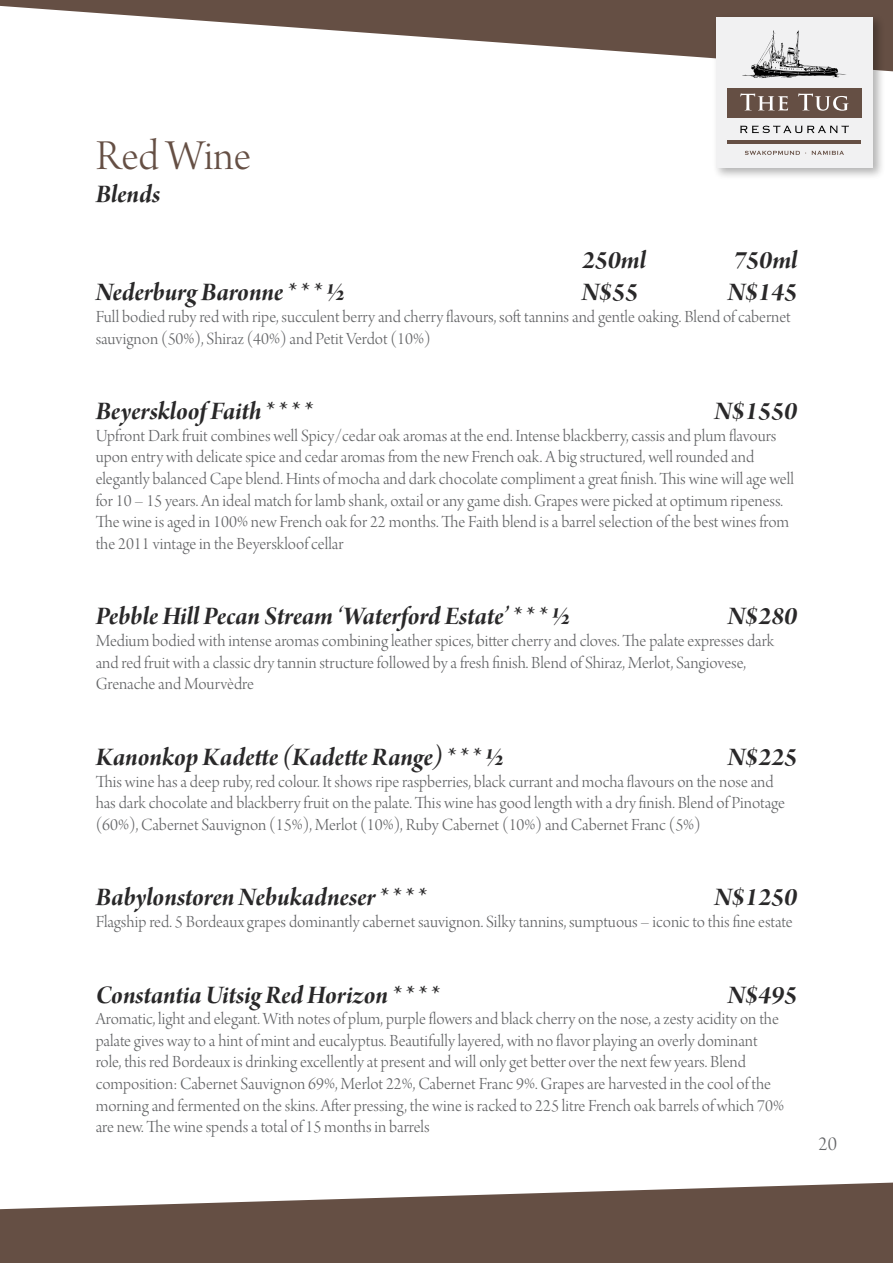
<style>
.page{position:relative;width:893px;height:1263px;background:#fff}
.page>*{position:absolute;margin:0;border:0;box-sizing:border-box;transform-origin:0 0}
.t1{font:45px "Arno Pro Light Display";color:#654f44}
.t2{font:27px "Arno Pro Bold Italic Display";letter-spacing:-.005em;color:#292829}
.t3{font:21px "Arno Pro Light Display";color:#636466}
.t4{font:18px/21.6px "Arno Pro Light Display";color:#636466}
</style>
<div class="page">
<svg style="left:0;top:0;width:893px;height:72px"></svg>
<div style="left:712px;top:13px;width:173px;height:167px;background:#000;opacity:.3"></div>
<div style="left:716px;top:17px;width:157px;height:151px;background:#f1f1f2"></div>
<div style="left:727px;top:88px;width:135px;height:29px;background:#654f44"></div>
<hr style="left:727px;top:140px;width:134px;height:4px;background:#654f44">
<svg style="left:740px;top:125px;width:109px;height:8px"></svg>
<svg style="left:740px;top:93px;width:109px;height:18px"></svg>
<svg style="left:742px;top:30px;width:104px;height:48px"></svg>
<svg style="left:745px;top:151px;width:99px;height:4px"></svg>
<svg style="left:0;top:1182px;width:893px;height:81px;fill:#654f44"></svg>
<h1 class="t1" style="left:96px;top:131px;width:157px">Red Wine</h1>
<h2 class="t2" style="left:96px;top:178px;width:66px">Blends</h2>
<h2 class="t2" style="left:582px;top:245px;width:66px">250ml</h2>
<h2 class="t2" style="left:733px;top:245px;width:66px">750ml</h2>
<h2 class="t2" style="left:96px;top:277px;width:251px">Nederburg Baronne * * * ½</h2>
<h2 class="t2" style="left:582px;top:277px;width:58px">N$55</h2>
<h2 class="t2" style="left:728px;top:277px;width:71px">N$145</h2>
<p class="t4" style="left:96px;top:307px;width:697px">Full bodied ruby red with ripe, succulent berry and cherry flavours, soft tannins and gentle oaking. Blend of cabernet sauvignon (50%), Shiraz (40%) and Petit Verdot (10%)</p>
<h2 class="t2" style="left:96px;top:396px;width:218px">Beyerskloof Faith * * * *</h2>
<h2 class="t2" style="left:715px;top:396px;width:84px">N$1550</h2>
<p class="t4" style="left:96px;top:426px;width:700px">Upfront Dark fruit combines well Spicy/cedar oak aromas at the end. Intense blackberry, cassis and plum flavours upon entry with delicate spice and cedar aromas from the new French oak. A big structured, well rounded and elegantly balanced Cape blend. Hints of mocha and dark chocolate compliment a great finish. This wine will age well for 10 – 15 years. An ideal match for lamb shank, oxtail or any game dish. Grapes were picked at optimum ripeness.<br>The wine is aged in 100% new French oak for 22 months. The Faith blend is a barrel selection of the best wines from the 2011 vintage in the Beyerskloof cellar</p>
<h2 class="t2" style="left:96px;top:601px;width:476px">Pebble Hill Pecan Stream ‘Waterford Estate’ * * * ½</h2>
<h2 class="t2" style="left:728px;top:601px;width:71px">N$280</h2>
<p class="t4" style="left:96px;top:631px;width:680px">Medium bodied with intense aromas combining leather spices, bitter cherry and cloves. The palate expresses dark and red fruit with a classic dry tannin structure followed by a fresh finish. Blend of Shiraz, Merlot, Sangiovese,<br>Grenache and Mourvèdre</p>
<h2 class="t2" style="left:96px;top:742px;width:410px">Kanonkop Kadette (Kadette Range) * * * ½</h2>
<h2 class="t2" style="left:728px;top:742px;width:71px">N$225</h2>
<p class="t4" style="left:96px;top:771px;width:691px">This wine has a deep ruby, red colour. It shows ripe raspberries, black currant and mocha flavours on the nose and has dark chocolate and blackberry fruit on the palate. This wine has good length with a dry finish. Blend of Pinotage (60%), Cabernet Sauvignon (15%), Merlot (10%), Ruby Cabernet (10%) and Cabernet Franc (5%)</p>
<h2 class="t2" style="left:96px;top:882px;width:332px">Babylonstoren Nebukadneser * * * *</h2>
<h2 class="t2" style="left:715px;top:882px;width:84px">N$1250</h2>
<p class="t4" style="left:96px;top:912px;width:698px">Flagship red. 5 Bordeaux grapes dominantly cabernet sauvignon. Silky tannins, sumptuous – iconic to this fine estate</p>
<h2 class="t2" style="left:96px;top:979px;width:345px">Constantia Uitsig Red Horizon * * * *</h2>
<h2 class="t2" style="left:728px;top:979px;width:71px">N$495</h2>
<p class="t4" style="left:96px;top:1009px;width:690px">Aromatic, light and elegant. With notes of plum, purple flowers and black cherry on the nose, a zesty acidity on the palate gives way to a hint of mint and eucalyptus. Beautifully layered, with no flavor playing an overly dominant role, this red Bordeaux is drinking excellently at present and will only get better over the next few years. Blend composition: Cabernet Sauvignon 69%, Merlot 22%, Cabernet Franc 9%. Grapes are harvested in the cool of the morning and fermented on the skins. After pressing, the wine is racked to 225 litre French oak barrels of which 70% are new. The wine spends a total of 15 months in barrels</p>
<p class="t3" style="left:819px;top:1132px;width:20px">20</p>
</div>
